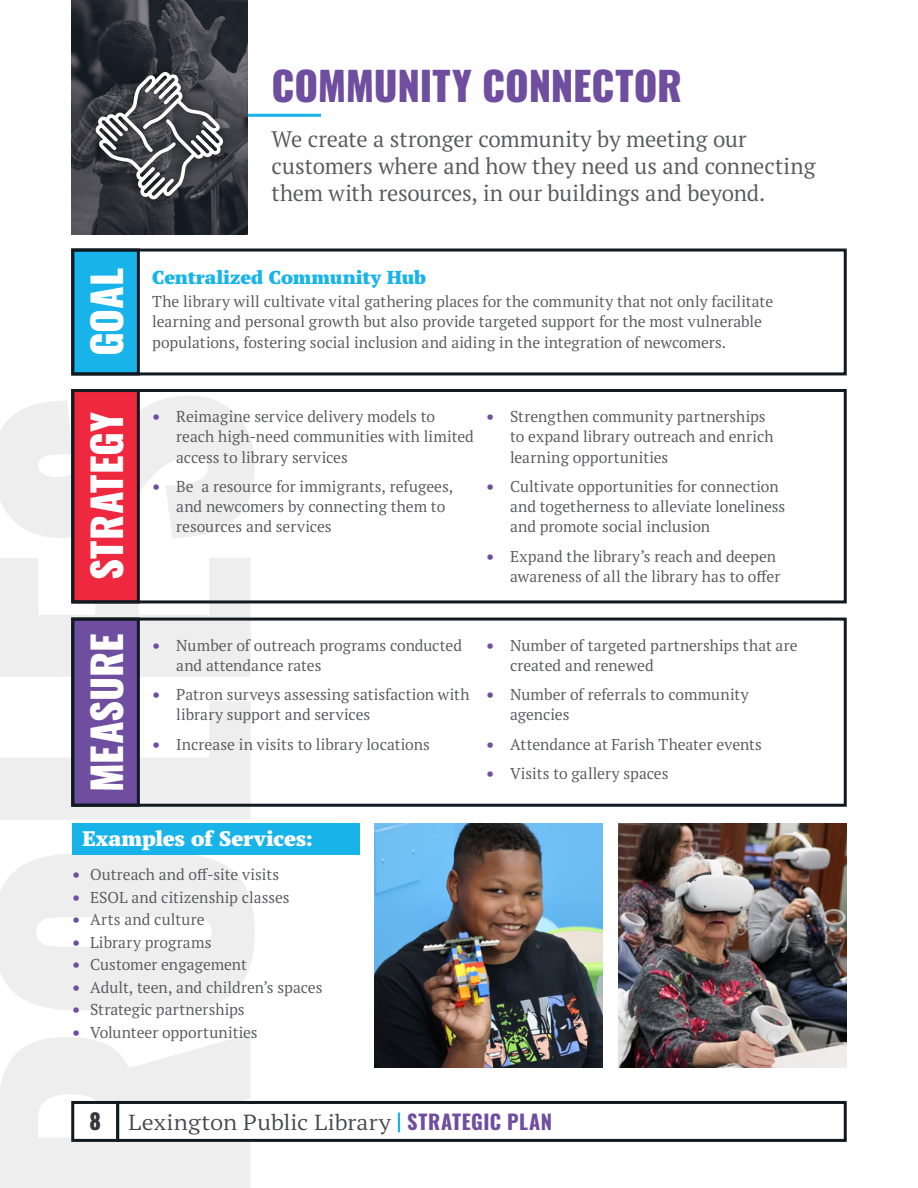
<style>
.page{position:relative;width:918px;height:1188px;background:#fff}
.page>*{position:absolute;margin:0;border:0;box-sizing:border-box;transform-origin:0 0}
.t1{font:800 313.2px "Oswald";color:#eee}
.t2{font:800 40.2px "Oswald";color:#fff}
.t3{font:800 39.75px "Oswald";letter-spacing:-.01em;color:#6f4d9f}
.t4{font:22.5px/27px "PT Serif Pro";letter-spacing:-.005em;color:#58595b}
.t5{font:expanded 21.75px "PT Serif Pro";color:#46474d}
.t6{font:800 21.75px "Oswald";color:#35373d}
.t7{font:900 21px "PT Serif Pro";color:#fff}
.t8{font:900 18.75px "PT Serif Pro";letter-spacing:-.01em;color:#18b4e9}
.t9{font:15.75px/20.2px "PT Serif Pro";color:#58595b}
.s1{font-weight:900;color:#6f4d9f}
.s2{font-family:"Oswald";font-weight:700;font-stretch:normal;font-size:20.25px;color:#6f4d9f}
</style>
<div class="page">
<hr style="left:226px;top:114px;width:95px;height:3px;background:#18b4e9">
<img style="left:71px;top:0;width:176px;height:235px">
<div style="left:71px;top:389px;width:69px;height:214px;background:#ee283f;border:3px solid #111921"></div>
<div style="left:71px;top:618px;width:69px;height:189px;background:#6f4d9f;border:3px solid #111921"></div>
<div style="left:71px;top:249px;width:69px;height:126px;background:#18b4e9;border:3px solid #111921"></div>
<div style="left:85px;top:62px;width:148px;height:148px;background:#000;opacity:.8"></div>
<svg style="left:96px;top:72px;width:127px;height:127px"></svg>
<div style="left:72px;top:823px;width:287px;height:32px;background:#18b4e9"></div>
<div style="left:71px;top:618px;width:776px;height:189px;border:3px solid #111921"></div>
<div style="left:71px;top:389px;width:776px;height:214px;border:3px solid #111921"></div>
<div style="left:71px;top:249px;width:776px;height:126px;border:3px solid #111921"></div>
<img style="left:374px;top:824px;width:229px;height:244px">
<img style="left:618px;top:824px;width:229px;height:244px">
<div style="left:71px;top:1101px;width:48px;height:41px;border:3px solid #111921"></div>
<svg style="left:398px;top:1113px;width:2px;height:19px"></svg>
<div style="left:116px;top:1101px;width:731px;height:41px;border:3px solid #111921"></div>
<h2 class="t2" style="left:86px;top:356px;width:90px;rotate:-90deg">GOAL</h2>
<h3 class="t3" style="left:272px;top:65px;width:412px">COMMUNITY CONNECTOR</h3>
<h3 class="t4" style="left:272px;top:125px;width:546px">We create a stronger community by meeting our customers where and how they need us and connecting them with resources, in our buildings and beyond.</h3>
<p class="t8" style="left:152px;top:265px;width:275px">Centralized Community Hub</p>
<p class="t9" style="left:152px;top:291px;width:622px">The library will cultivate vital gathering places for the community that not only facilitate learning and personal growth but also provide targeted support for the most vulnerable</p>
<p class="t9" style="left:152px;top:332px;width:575px">populations, fostering social inclusion and aiding in the integration of newcomers.</p>
<h1 class="t1" style="left:-41px;top:1218px;width:833px;rotate:-90deg">ROLES</h1>
<p class="t9" style="left:176px;top:406px;width:299px;text-indent:-24px"><span class="s1">•</span> Reimagine service delivery models to reach high-need communities with limited access to library services</p>
<p class="t9" style="left:176px;top:476px;width:278px;text-indent:-24px"><span class="s1">•</span> Be a resource for immigrants, refugees, and newcomers by connecting them to resources and services</p>
<p class="t9" style="left:510px;top:406px;width:265px;text-indent:-24px"><span class="s1">•</span> Strengthen community partnerships to expand library outreach and enrich learning opportunities</p>
<p class="t9" style="left:510px;top:476px;width:277px;text-indent:-24px"><span class="s1">•</span> Cultivate opportunities for connection and togetherness to alleviate loneliness and promote social inclusion</p>
<p class="t9" style="left:486px;top:546px;width:296px;text-align:right"><span class="s1">•</span> Expand the library’s reach and deepen awareness of all the library has to offer</p>
<h2 class="t2" style="left:86px;top:580px;width:170px;rotate:-90deg">STRATEGY</h2>
<h2 class="t2" style="left:86px;top:792px;width:160px;rotate:-90deg">MEASURE</h2>
<p class="t9" style="left:176px;top:635px;width:287px;text-indent:-24px"><span class="s1">•</span> Number of outreach programs conducted and attendance rates</p>
<p class="t9" style="left:176px;top:684px;width:295px;text-indent:-24px"><span class="s1">•</span> Patron surveys assessing satisfaction with library support and services</p>
<p class="t9" style="left:152px;top:734px;width:279px"><span class="s1">•</span> Increase in visits to library locations</p>
<p class="t9" style="left:510px;top:635px;width:289px;text-indent:-24px"><span class="s1">•</span> Number of targeted partnerships that are created and renewed</p>
<p class="t9" style="left:510px;top:684px;width:240px;text-indent:-24px"><span class="s1">•</span> Number of referrals to community agencies</p>
<p class="t9" style="left:486px;top:734px;width:278px"><span class="s1">•</span> Attendance at Farish Theater events</p>
<p class="t9" style="left:486px;top:763px;width:184px"><span class="s1">•</span> Visits to gallery spaces</p>
<h3 class="t7" style="left:82px;top:824px;width:232px">Examples of Services:</h3>
<p class="t9" style="left:72px;top:864px;width:209px"><span class="s1">•</span> Outreach and off-site visits</p>
<p class="t9" style="left:72px;top:887px;width:219px"><span class="s1">•</span> ESOL and citizenship classes</p>
<p class="t9" style="left:72px;top:909px;width:134px"><span class="s1">•</span> Arts and culture</p>
<p class="t9" style="left:72px;top:932px;width:141px"><span class="s1">•</span> Library programs</p>
<p class="t9" style="left:72px;top:954px;width:176px"><span class="s1">•</span> Customer engagement</p>
<p class="t9" style="left:72px;top:977px;width:252px"><span class="s1">•</span> Adult, teen, and children’s spaces</p>
<p class="t9" style="left:72px;top:999px;width:174px"><span class="s1">•</span> Strategic partnerships</p>
<p class="t9" style="left:72px;top:1022px;width:187px"><span class="s1">•</span> Volunteer opportunities</p>
<h3 class="t6" style="left:90px;top:1110px;width:13px">8</h3>
<h3 class="t5" style="left:128px;top:1107px;width:426px">Lexington Public Library <span class="s2">STRATEGIC PLAN</span></h3>
</div>
